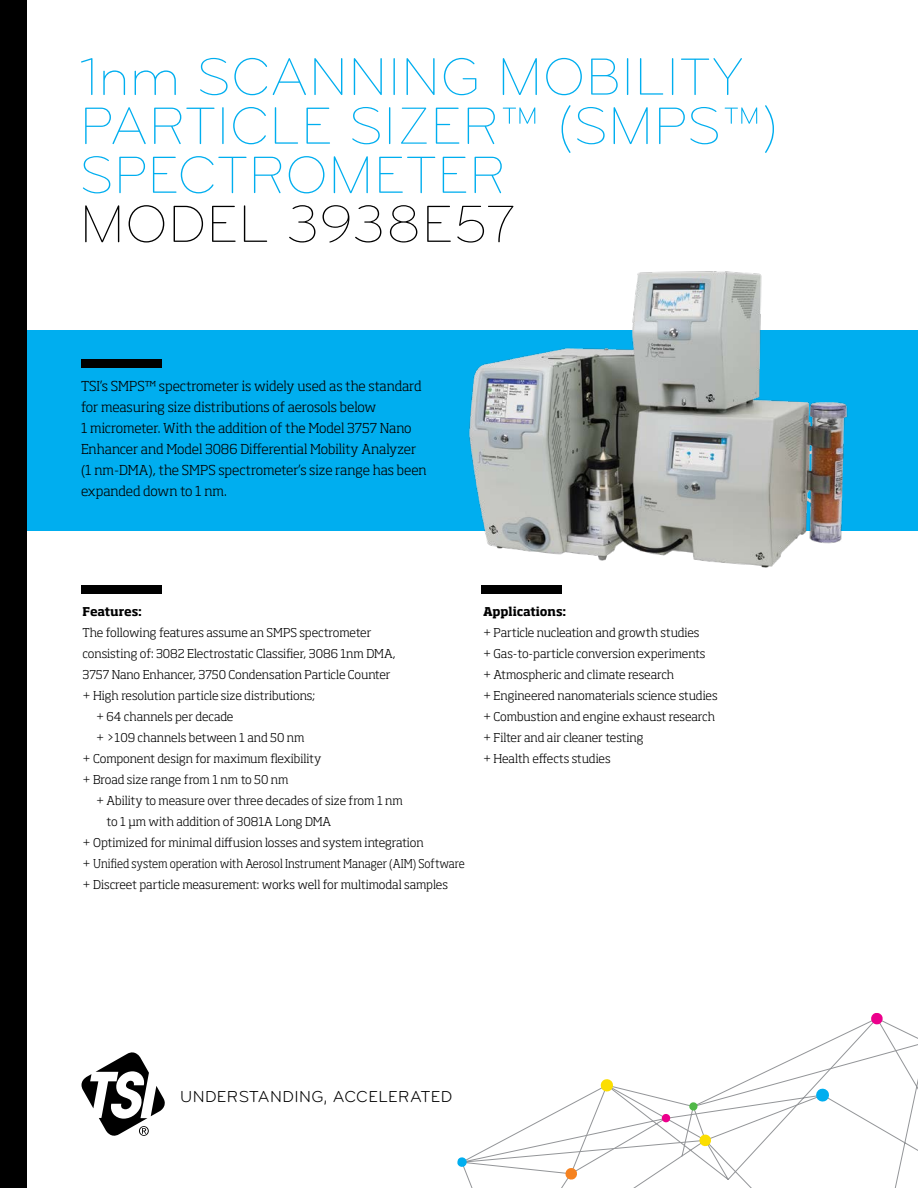
<style>
.page{position:relative;width:918px;height:1188px;background:#fff}
.page>*{position:absolute;margin:0;border:0;box-sizing:border-box;transform-origin:0 0}
.t1{font:300 54.15px/49.1px "Bryant Pro";color:#00aeef}
.t2{font:300 54.15px "Bryant Pro";color:#000}
.t3{font:16.5px "Bryant Pro";letter-spacing:.025em;color:#010101}
.t4{font:300 13.5px/21px "Soho Std";color:#000}
.t5{font:300 12px/21px "Soho Std";letter-spacing:-.005em;color:#000}
.t6{font:700 12px "Soho Std";letter-spacing:-.005em;color:#000}
</style>
<div class="page">
<div style="left:0;top:330px;width:918px;height:201px;background:#00aeef"></div>
<div style="left:0;top:0;width:27px;height:1188px;background:#000"></div>
<svg style="left:81px;top:1052px;width:84px;height:84px"></svg>
<div style="left:81px;top:586px;width:81px;height:8px;background:#000"></div>
<div style="left:481px;top:586px;width:81px;height:8px;background:#000"></div>
<svg style="left:463px;top:1021px;width:455px;height:167px"></svg>
<svg style="left:689px;top:1102px;width:9px;height:9px"></svg>
<svg style="left:457px;top:1157px;width:10px;height:11px"></svg>
<svg style="left:565px;top:1167px;width:13px;height:13px"></svg>
<svg style="left:815px;top:1088px;width:15px;height:14px"></svg>
<svg style="left:600px;top:1078px;width:14px;height:14px"></svg>
<svg style="left:870px;top:1013px;width:13px;height:12px"></svg>
<svg style="left:699px;top:1134px;width:13px;height:13px"></svg>
<svg style="left:661px;top:1113px;width:10px;height:10px"></svg>
<div style="left:81px;top:360px;width:81px;height:8px;background:#000"></div>
<img style="left:469px;top:271px;width:379px;height:297px">
<h1 class="t1" style="left:80px;top:53px;width:701px">1nm SCANNING MOBILITY<br>PARTICLE SIZER™ (SMPS™)<br>SPECTROMETER</h1>
<h1 class="t2" style="left:80px;top:193px;width:437px">MODEL 3938E57</h1>
<p class="t4" style="left:81px;top:375px;width:347px">TSI’s SMPS™ spectrometer is widely used as the standard for measuring size distributions of aerosols below<br>1 micrometer. With the addition of the Model 3757 Nano Enhancer and Model 3086 Differential Mobility Analyzer (1 nm-DMA), the SMPS spectrometer’s size range has been expanded down to 1 nm.</p>
<p class="t6" style="left:82px;top:604px;width:61px">Features:</p>
<p class="t5" style="left:82px;top:622px;width:290px">The following features assume an SMPS spectrometer</p>
<p class="t5" style="left:82px;top:643px;width:315px">consisting of: 3082 Electrostatic Classifier, 3086 1nm DMA,</p>
<p class="t5" style="left:82px;top:664px;width:310px">3757 Nano Enhancer, 3750 Condensation Particle Counter</p>
<p class="t5" style="left:82px;top:685px;width:234px">+ High resolution particle size distributions;</p>
<p class="t5" style="left:96px;top:706px;width:139px">+ 64 channels per decade</p>
<p class="t5" style="left:96px;top:727px;width:210px">+ &gt;109 channels between 1 and 50 nm</p>
<p class="t5" style="left:82px;top:748px;width:240px">+ Component design for maximum flexibility</p>
<p class="t5" style="left:82px;top:769px;width:208px">+ Broad size range from 1 nm to 50 nm</p>
<p class="t5" style="left:96px;top:790px;width:309px">+ Ability to measure over three decades of size from 1 nm</p>
<p class="t5" style="left:107px;top:811px;width:226px">to 1 µm with addition of 3081A Long DMA</p>
<p class="t5" style="left:82px;top:832px;width:343px">+ Optimized for minimal diffusion losses and system integration</p>
<p class="t5" style="left:82px;top:853px;width:384px">+ Unified system operation with Aerosol Instrument Manager (AIM) Software</p>
<p class="t5" style="left:82px;top:874px;width:367px">+ Discreet particle measurement: works well for multimodal samples</p>
<p class="t6" style="left:483px;top:604px;width:85px">Applications:</p>
<p class="t5" style="left:483px;top:622px;width:236px">+ Particle nucleation and growth studies<br>+ Gas-to-particle conversion experiments<br>+ Atmospheric and climate research<br>+ Engineered nanomaterials science studies + Combustion and engine exhaust research + Filter and air cleaner testing<br>+ Health effects studies</p>
<h2 class="t3" style="left:180px;top:1087px;width:274px">UNDERSTANDING, ACCELERATED</h2>
</div>
